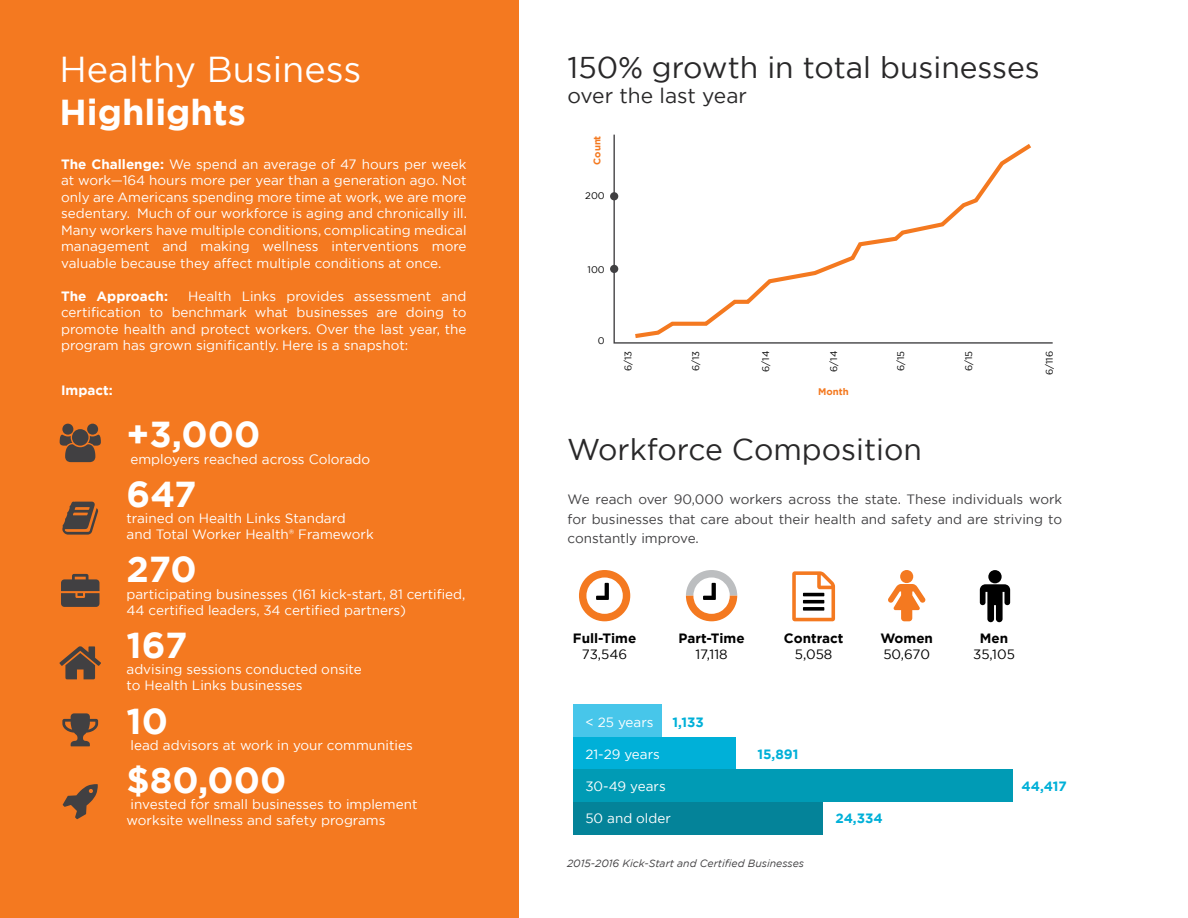
<style>
.page{position:relative;width:1188px;height:918px;background:#fff}
.page>*{position:absolute;margin:0;border:0;box-sizing:border-box;transform-origin:0 0}
.t1{font:700 36px "Gotham";color:#fff}
.t2{font:36px "Gotham";color:#fff}
.t3{font:30px "Gotham";color:#292829}
.t4{font:21px "Gotham";color:#292829}
.t5{font:13.5px/16.5px "Gotham";color:#fff}
.t6{font:13.5px/19.5px "Gotham";color:#414042;text-align:justify}
.t7{font:700 13.5px "Gotham";color:#000}
.t8{font:13.5px "Gotham";color:#000}
.t9{font:700 13.5px "Gotham";color:#00b0d8}
.t10{font:700 13.5px "Gotham";color:#fff}
.t11{font:italic 10.5px "Gotham";color:#414042}
.t12{font:9.6px "Gotham";color:#000}
.t13{font:700 9.6px "Gotham";color:#f47920}
.s1{font-weight:700}
</style>
<div class="page">
<div style="left:0;top:0;width:518px;height:918px;background:#f47920"></div>
<div style="left:573px;top:704px;width:89px;height:33px;background:#47c6ea"></div>
<div style="left:573px;top:737px;width:163px;height:32px;background:#00b0d8"></div>
<div style="left:573px;top:769px;width:440px;height:33px;background:#009bb5"></div>
<div style="left:573px;top:802px;width:249px;height:33px;background:#048399"></div>
<svg style="left:888px;top:570px;width:37px;height:51px"></svg>
<svg style="left:686px;top:570px;width:51px;height:51px"></svg>
<svg style="left:579px;top:570px;width:51px;height:51px"></svg>
<svg style="left:792px;top:571px;width:43px;height:50px"></svg>
<svg style="left:980px;top:570px;width:30px;height:52px"></svg>
<svg style="left:613px;top:134px;width:440px;height:210px"></svg>
<div style="left:610px;top:192px;width:8px;height:8px;background:#414042;border-radius:50%"></div>
<div style="left:610px;top:265px;width:8px;height:8px;background:#414042;border-radius:50%"></div>
<svg style="left:631px;top:140px;width:405px;height:201px"></svg>
<svg style="left:62px;top:713px;width:36px;height:33px"></svg>
<svg style="left:61px;top:574px;width:38px;height:33px"></svg>
<svg style="left:63px;top:784px;width:35px;height:35px"></svg>
<svg style="left:62px;top:502px;width:36px;height:33px"></svg>
<svg style="left:60px;top:424px;width:41px;height:38px"></svg>
<svg style="left:60px;top:646px;width:41px;height:33px"></svg>
<h1 class="t2" style="left:60px;top:46px;width:303px">Healthy Business</h1>
<h1 class="t1" style="left:60px;top:88px;width:188px">Highlights</h1>
<p class="t5" style="left:61px;top:156px;width:407px;text-align:justify"><span class="s1">The Challenge:</span> We spend an average of 47 hours per week at work—164 hours more per year than a generation ago. Not only are Americans spending more time at work, we are more sedentary. Much of our workforce is aging and chronically ill.<br>Many workers have multiple conditions, complicating medical management and making wellness interventions more valuable because they affect multiple conditions at once.</p>
<p class="t10" style="left:61px;top:287px;width:108px">The Approach:</p>
<p class="t5" style="left:61px;top:288px;width:407px;text-align:justify;text-indent:127px">Health Links provides assessment and certification to benchmark what businesses are doing to promote health and protect workers. Over the last year, the program has grown significantly. Here is a snapshot:</p>
<p class="t10" style="left:61px;top:382px;width:53px">Impact:</p>
<h1 class="t1" style="left:127px;top:411px;width:135px">+3,000</h1>
<p class="t5" style="left:130px;top:450px;width:241px">employers reached across Colorado</p>
<h1 class="t1" style="left:127px;top:470px;width:71px">647</h1>
<p class="t5" style="left:127px;top:510px;width:249px">trained on Health Links Standard and Total Worker Health® Framework</p>
<h1 class="t1" style="left:127px;top:546px;width:72px">270</h1>
<p class="t5" style="left:127px;top:585px;width:341px">participating businesses (161 kick-start, 81 certified,<br>44 certified leaders, 34 certified partners)</p>
<h1 class="t1" style="left:127px;top:621px;width:62px">167</h1>
<p class="t5" style="left:127px;top:661px;width:237px">advising sessions conducted onsite to Health Links businesses</p>
<h1 class="t1" style="left:127px;top:697px;width:43px">10</h1>
<p class="t5" style="left:131px;top:737px;width:284px">lead advisors at work in your communities</p>
<h1 class="t1" style="left:127px;top:756px;width:161px">$80,000</h1>
<p class="t5" style="left:127px;top:796px;width:293px">invested for small businesses to implement worksite wellness and safety programs</p>
<h2 class="t3" style="left:568px;top:48px;width:474px">150% growth in total businesses</h2>
<h3 class="t4" style="left:568px;top:82px;width:181px">over the last year</h3>
<p class="t13" style="left:591px;top:165px;width:31px;rotate:-90deg">Count</p>
<p class="t12" style="left:585px;top:189px;width:21px">200</p>
<p class="t12" style="left:588px;top:263px;width:19px">100</p>
<p class="t12" style="left:598px;top:335px;width:8px">0</p>
<p class="t12" style="left:622px;top:371px;width:22px;rotate:-90deg">6/13</p>
<p class="t12" style="left:690px;top:371px;width:22px;rotate:-90deg">6/13</p>
<p class="t12" style="left:760px;top:372px;width:22px;rotate:-90deg">6/14</p>
<p class="t12" style="left:827px;top:372px;width:22px;rotate:-90deg">6/14</p>
<p class="t12" style="left:895px;top:371px;width:22px;rotate:-90deg">6/15</p>
<p class="t12" style="left:1043px;top:375px;width:26px;rotate:-90deg">6/116</p>
<p class="t12" style="left:962px;top:371px;width:22px;rotate:-90deg">6/15</p>
<p class="t13" style="left:818px;top:385px;width:32px">Month</p>
<h2 class="t3" style="left:567px;top:430px;width:356px">Workforce Composition</h2>
<p class="t6" style="left:568px;top:489px;width:496px">We reach over 90,000 workers across the state. These individuals work for businesses that care about their health and safety and are striving to constantly improve.</p>
<p class="t7" style="left:573px;top:629px;width:65px">Full-Time</p>
<p class="t8" style="left:582px;top:646px;width:47px">73,546</p>
<p class="t7" style="left:679px;top:629px;width:68px">Part-Time</p>
<p class="t8" style="left:695px;top:646px;width:34px">17,118</p>
<p class="t7" style="left:784px;top:629px;width:61px">Contract</p>
<p class="t8" style="left:795px;top:646px;width:39px">5,058</p>
<p class="t7" style="left:880px;top:629px;width:54px">Women</p>
<p class="t8" style="left:883px;top:646px;width:48px">50,670</p>
<p class="t7" style="left:980px;top:629px;width:30px">Men</p>
<p class="t8" style="left:973px;top:646px;width:43px">35,105</p>
<p class="t5" style="left:585px;top:713px;width:70px">&lt; 25 years</p>
<p class="t9" style="left:673px;top:713px;width:33px">1,133</p>
<p class="t5" style="left:585px;top:746px;width:76px">21-29 years</p>
<p class="t9" style="left:757px;top:745px;width:43px">15,891</p>
<p class="t5" style="left:585px;top:778px;width:82px">30-49 years</p>
<p class="t9" style="left:1022px;top:777px;width:47px">44,417</p>
<p class="t5" style="left:585px;top:810px;width:87px">50 and older</p>
<p class="t9" style="left:835px;top:810px;width:49px">24,334</p>
<p class="t11" style="left:567px;top:857px;width:239px">2015-2016 Kick-Start and Certified Businesses</p>
</div>
